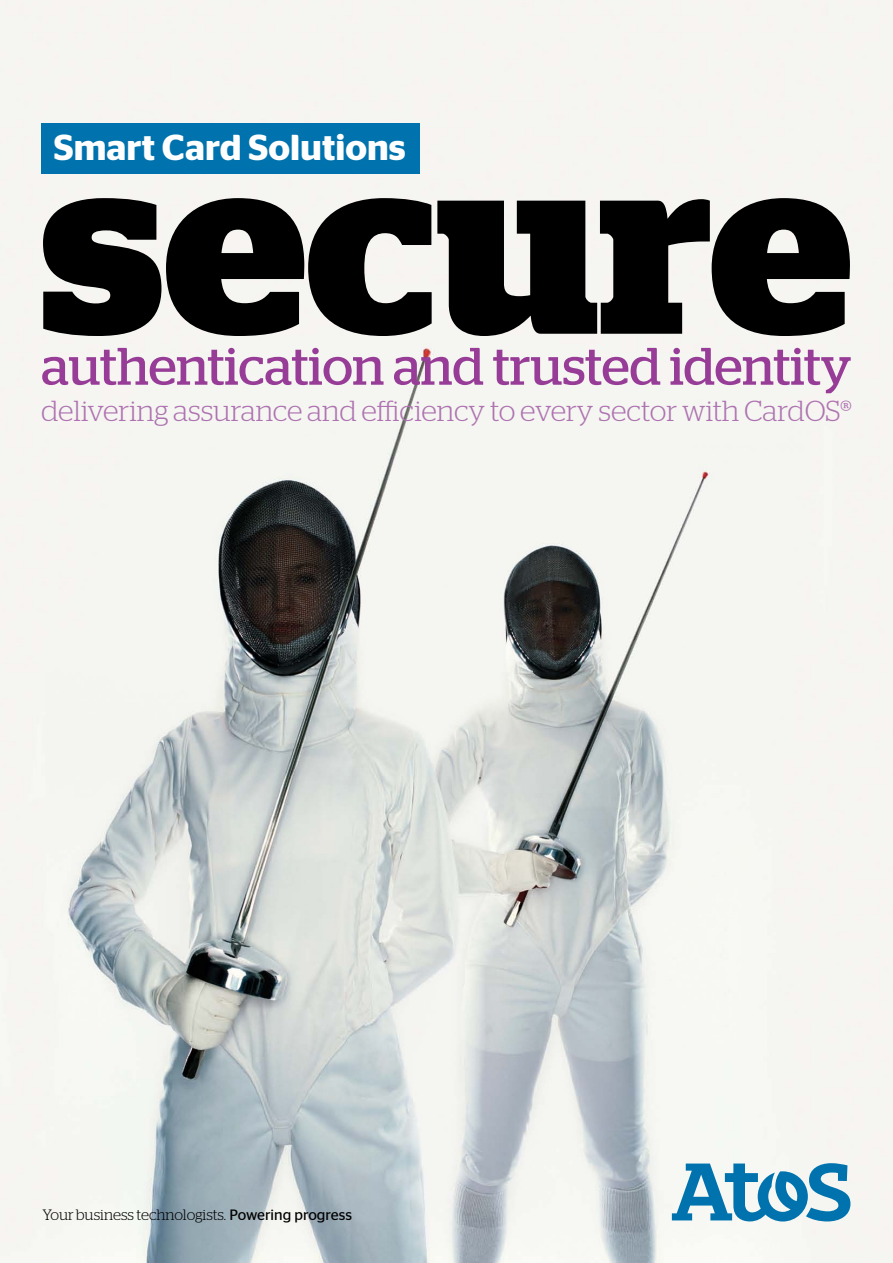
<style>
.page{position:relative;width:893px;height:1263px;background:#fff}
.page>*{position:absolute;margin:0;border:0;box-sizing:border-box;transform-origin:0 0}
.t1{font:700 252px "Stag";color:#000}
.t2{font:52.65px "Stag";letter-spacing:-.005em;color:#973d97}
.t3{font:600 36px "Stag Sans";color:#fff}
.t4{font:300 28.95px "Stag";color:#ae73b1}
.t5{font:300 15px "Stag";letter-spacing:-.005em;color:#000}
.s1{font-family:"Stag Sans";font-weight:400}
</style>
<div class="page">
<img style="left:0;top:0;width:893px;height:1263px">
<div style="left:41px;top:123px;width:379px;height:50px;background:#0073ae"></div>
<svg style="left:672px;top:1163px;width:178px;height:58px"></svg>
<p class="t3" style="left:54px;top:127px;width:353px">Smart Card Solutions</p>
<h1 class="t1" style="left:41px;top:98px;width:812px">secure</h1>
<h2 class="t2" style="left:41px;top:336px;width:812px">authentication and trusted identity</h2>
<p class="t4" style="left:41px;top:394px;width:812px">delivering assurance and efficiency to every sector with CardOS®</p>
<p class="t5" style="left:43px;top:1206px;width:311px">Your business technologists. <span class="s1">Powering progress</span></p>
</div>
